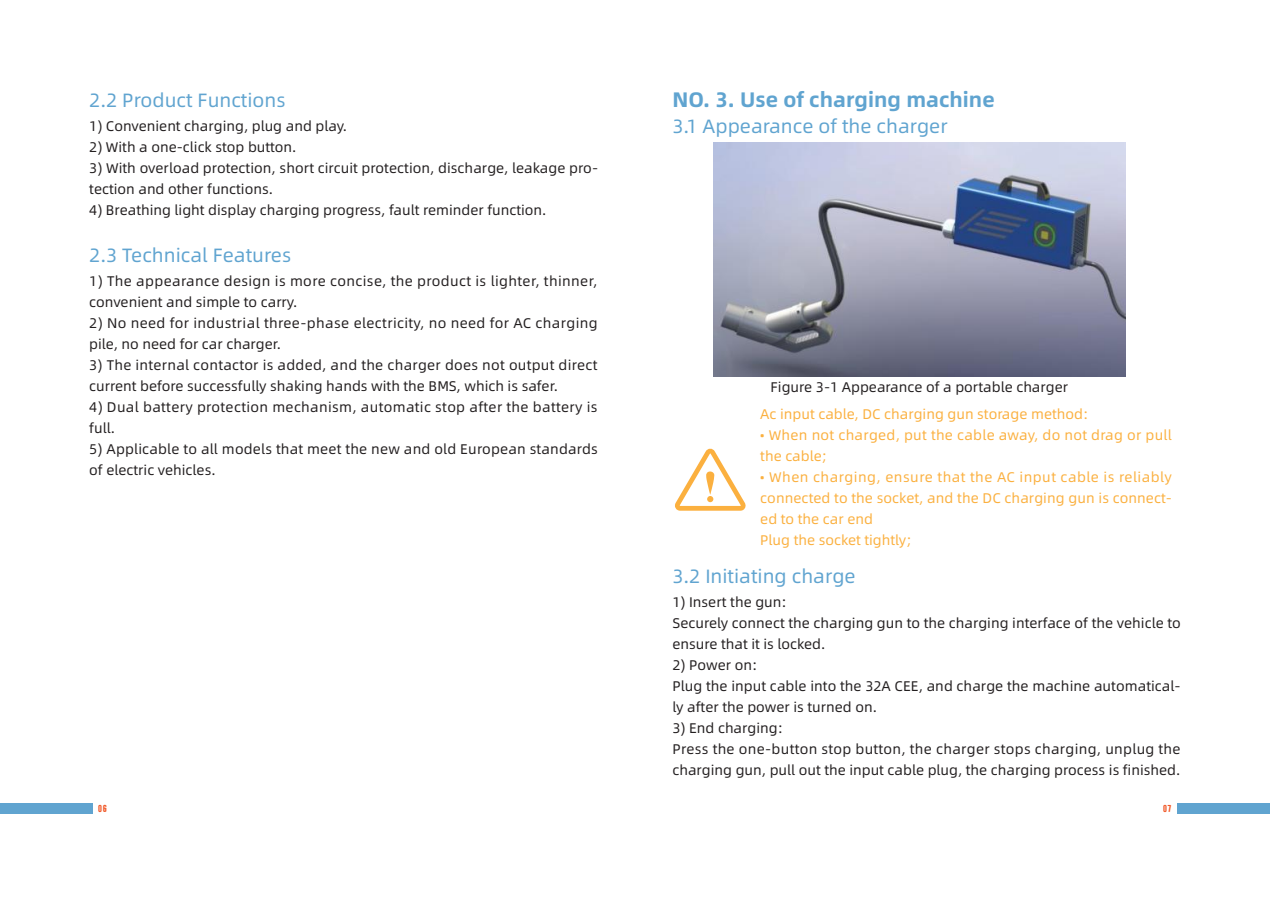
<style>
.page{position:relative;width:1270px;height:903px;background:#fff}
.page>*{position:absolute;margin:0;border:0;box-sizing:border-box;transform-origin:0 0}
.t1{font:700 21px "Alibaba Pu Hui Ti";color:#60a4d0}
.t2{font:19.25px "Alibaba Pu Hui Ti";color:#60a4d0}
.t3{font:14px/21px "Alibaba Pu Hui Ti";color:#231f20}
.t4{font:14px/21px "Alibaba Pu Hui Ti";letter-spacing:.025em;color:#231f20}
.t5{font:14px/21px "Alibaba Pu Hui Ti";letter-spacing:.005em;color:#fbb03f}
.t6{font:10.5px "xiaowei";color:#f15929}
</style>
<div class="page">
<div style="left:0;top:803px;width:93px;height:10px;background:#60a4d0"></div>
<div style="left:1177px;top:803px;width:93px;height:10px;background:#60a4d0"></div>
<img style="left:713px;top:142px;width:412px;height:234px">
<svg style="left:675px;top:448px;width:71px;height:63px"></svg>
<h2 class="t2" style="left:89px;top:86px;width:198px">2.2 Product Functions</h2>
<h1 class="t1" style="left:672px;top:83px;width:324px">NO. 3. Use of charging machine</h1>
<p class="t3" style="left:89px;top:115px;width:259px">1) Convenient charging, plug and play.</p>
<p class="t3" style="left:89px;top:136px;width:209px">2) With a one-click stop button.</p>
<p class="t3" style="left:89px;top:157px;width:510px">3) With overload protection, short circuit protection, discharge, leakage pro&shy;tection and other functions.</p>
<p class="t3" style="left:89px;top:199px;width:459px">4) Breathing light display charging progress, fault reminder function.</p>
<h2 class="t2" style="left:89px;top:241px;width:203px">2.3 Technical Features</h2>
<p class="t4" style="left:89px;top:269px;width:509px">1) The appearance design is more concise, the product is lighter, thinner, convenient and simple to carry.</p>
<p class="t4" style="left:89px;top:311px;width:510px">2) No need for industrial three-phase electricity, no need for AC charging pile, no need for car charger.</p>
<p class="t3" style="left:89px;top:353px;width:510px">3) The internal contactor is added, and the charger does not output direct current before successfully shaking hands with the BMS, which is safer.</p>
<p class="t4" style="left:89px;top:395px;width:510px">4) Dual battery protection mechanism, automatic stop after the battery is full.</p>
<p class="t3" style="left:89px;top:437px;width:510px">5) Applicable to all models that meet the new and old European standards of electric vehicles.</p>
<h2 class="t2" style="left:672px;top:111px;width:277px">3.1 Appearance of the charger</h2>
<p class="t3" style="left:771px;top:376px;width:299px">Figure 3-1 Appearance of a portable charger</p>
<p class="t5" style="left:760px;top:403px;width:329px">Ac input cable, DC charging gun storage method:</p>
<p class="t5" style="left:760px;top:424px;width:413px">• When not charged, put the cable away, do not drag or pull the cable;</p>
<p class="t5" style="left:760px;top:466px;width:413px">• When charging, ensure that the AC input cable is reliably connected to the socket, and the DC charging gun is connect&shy;ed to the car end<br>Plug the socket tightly;</p>
<h2 class="t2" style="left:672px;top:562px;width:185px">3.2 Initiating charge</h2>
<p class="t3" style="left:672px;top:590px;width:510px">1) Insert the gun:<br>Securely connect the charging gun to the charging interface of the vehicle to ensure that it is locked.</p>
<p class="t3" style="left:672px;top:653px;width:510px">2) Power on:<br>Plug the input cable into the 32A CEE, and charge the machine automatical&shy;ly after the power is turned on.</p>
<p class="t3" style="left:672px;top:716px;width:510px">3) End charging:<br>Press the one-button stop button, the charger stops charging, unplug the charging gun, pull out the input cable plug, the charging process is finished.</p>
<p class="t6" style="left:98px;top:803px;width:10px">06</p>
<p class="t6" style="left:1163px;top:803px;width:10px">07</p>
</div>
